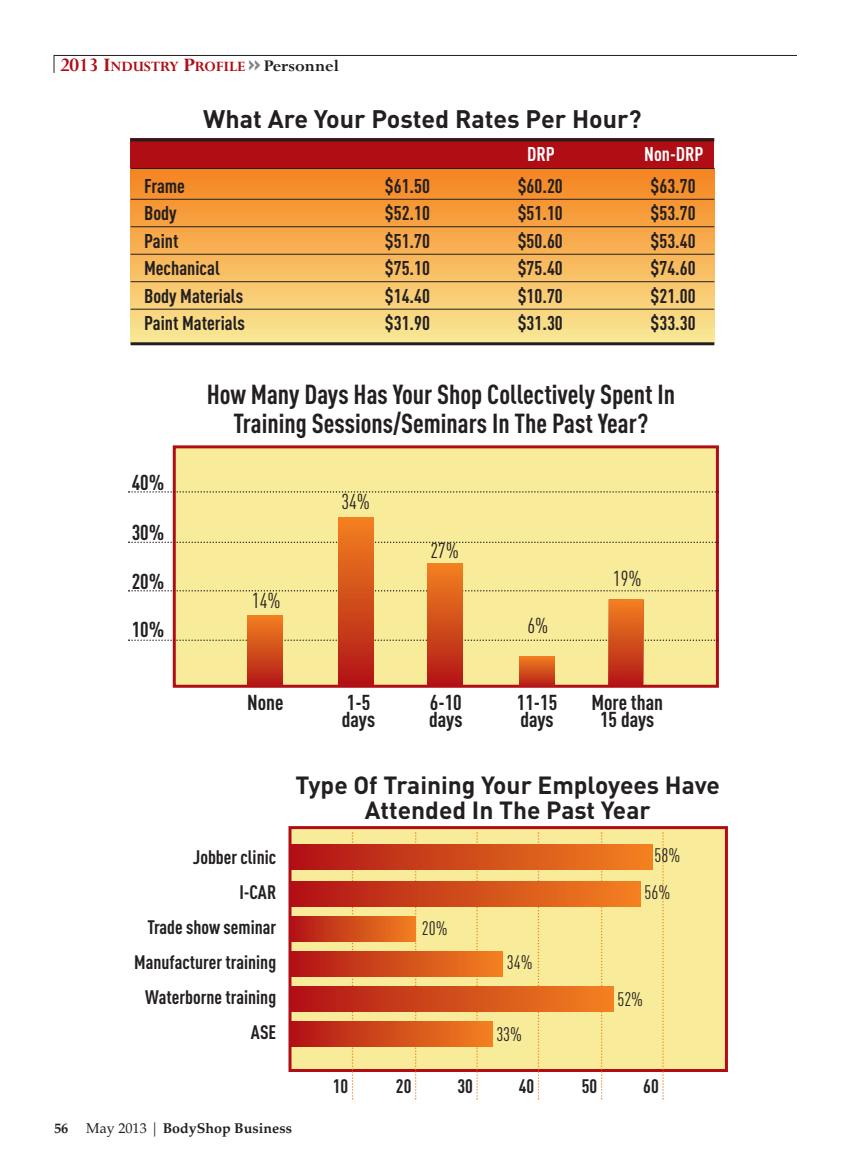
<style>
.page{position:relative;width:851px;height:1161px;background:#fff}
.page>*{position:absolute;margin:0;border:0;box-sizing:border-box;transform-origin:0 0}
.t1{font:700 27.15px/29.1px "DIN Cond";color:#231f20;text-align:center}
.t2{font:700 25.05px "DIN";color:#231f20}
.t3{font:700 24.6px/24.6px "DIN";color:#231f20;text-align:center}
.t4{font:700 21.3px/17.4px "DIN Cond";color:#231f20}
.t5{font:21.3px "DIN Cond";color:#231f20}
.t6{font:700 19.65px "DIN Cond";color:#231f20}
.t7{font:700 19.65px "DIN Cond";color:#fff}
.t8{font:700 19.35px/35.1px "DIN Cond";color:#231f20;text-align:right}
.t9{font:19.35px "DIN Cond";color:#231f20}
.t10{font:700 15.75px "Perpetua";color:#b00d15}
.t11{font:700 14.25px "Palatino";color:#231f20}
.s1{font-size:21px}
.s2{font-family:"DIN";font-size:21px;color:#808285}
.s3{font-size:18px;color:#231f20}
.s4{font-weight:400}
</style>
<div class="page">
<hr style="left:54px;top:55px;width:742px;height:1px;background:#231f20">
<svg style="left:54px;top:56px;width:1px;height:17px"></svg>
<div style="left:130px;top:138px;width:584px;height:30px;background:#b00d15"></div>
<div style="left:130px;top:169px;width:584px;height:174px;background:linear-gradient(to bottom,#f3811d,#f9e794)"></div>
<hr style="left:130px;top:138px;width:584px;height:3px;background:#231f20">
<hr style="left:130px;top:168px;width:584px;height:1px;background:#231f20">
<hr style="left:130px;top:199px;width:584px;height:1px;background:#231f20">
<hr style="left:130px;top:226px;width:584px;height:1px;background:#231f20">
<hr style="left:130px;top:254px;width:584px;height:1px;background:#231f20">
<hr style="left:130px;top:281px;width:584px;height:1px;background:#231f20">
<hr style="left:130px;top:309px;width:584px;height:1px;background:#231f20">
<hr style="left:130px;top:342px;width:584px;height:3px;background:#231f20">
<div style="left:176px;top:448px;width:540px;height:237px;background:#f8eb99"></div>
<div style="left:173px;top:445px;width:546px;height:243px;border:3px solid #b00d15"></div>
<svg style="left:128px;top:491px;width:590px;height:2px"></svg>
<svg style="left:128px;top:542px;width:590px;height:1px"></svg>
<svg style="left:128px;top:590px;width:590px;height:2px"></svg>
<svg style="left:338px;top:517px;width:35px;height:82px;background:#e2671d"></svg>
<div style="left:428px;top:564px;width:34px;height:123px;background:linear-gradient(to right,#e9701e,#e9701e)"></div>
<svg style="left:128px;top:599px;width:589px;height:88px"></svg>
<div style="left:291px;top:829px;width:434px;height:240px;background:#f8eb99"></div>
<div style="left:288px;top:826px;width:440px;height:246px;border:3px solid #b00d15"></div>
<svg style="left:352px;top:832px;width:1px;height:268px"></svg>
<svg style="left:415px;top:832px;width:1px;height:268px"></svg>
<svg style="left:476px;top:832px;width:2px;height:268px"></svg>
<svg style="left:537px;top:832px;width:2px;height:268px"></svg>
<svg style="left:601px;top:832px;width:1px;height:268px"></svg>
<svg style="left:662px;top:832px;width:1px;height:268px"></svg>
<div style="left:290px;top:845px;width:362px;height:24px;background:linear-gradient(to right,#b01316,#f28220)"></div>
<div style="left:290px;top:882px;width:350px;height:24px;background:linear-gradient(to right,#b01316,#f28220)"></div>
<div style="left:290px;top:917px;width:125px;height:24px;background:linear-gradient(to right,#b11416,#f18120)"></div>
<div style="left:290px;top:952px;width:213px;height:24px;background:linear-gradient(to right,#b01316,#f28320)"></div>
<div style="left:290px;top:987px;width:323px;height:25px;background:linear-gradient(to right,#b01316,#f28320)"></div>
<div style="left:290px;top:1022px;width:202px;height:25px;background:linear-gradient(to right,#b01316,#f28220)"></div>
<p class="t10" style="left:60px;top:60px;width:280px"><span class="s1">2013 I</span>NDUSTRY <span class="s1">P</span>ROFILE <span class="s2">»</span><span class="s3">Personnel</span></p>
<p class="t2" style="left:203px;top:105px;width:440px">What Are Your Posted Rates Per Hour?</p>
<p class="t7" style="left:527px;top:142px;width:29px">DRP</p>
<p class="t7" style="left:644px;top:142px;width:61px">Non-DRP</p>
<p class="t6" style="left:144px;top:174px;width:42px">Frame</p>
<p class="t6" style="left:385px;top:174px;width:47px">$61.50</p>
<p class="t6" style="left:517px;top:174px;width:47px">$60.20</p>
<p class="t6" style="left:650px;top:174px;width:47px">$63.70</p>
<p class="t6" style="left:144px;top:202px;width:34px">Body</p>
<p class="t6" style="left:385px;top:202px;width:47px">$52.10</p>
<p class="t6" style="left:517px;top:202px;width:47px">$51.10</p>
<p class="t6" style="left:650px;top:202px;width:47px">$53.70</p>
<p class="t6" style="left:144px;top:229px;width:36px">Paint</p>
<p class="t6" style="left:385px;top:229px;width:47px">$51.70</p>
<p class="t6" style="left:517px;top:229px;width:47px">$50.60</p>
<p class="t6" style="left:650px;top:229px;width:47px">$53.40</p>
<p class="t6" style="left:144px;top:257px;width:77px">Mechanical</p>
<p class="t6" style="left:385px;top:257px;width:47px">$75.10</p>
<p class="t6" style="left:517px;top:257px;width:47px">$75.40</p>
<p class="t6" style="left:650px;top:257px;width:47px">$74.60</p>
<p class="t6" style="left:144px;top:284px;width:101px">Body Materials</p>
<p class="t6" style="left:385px;top:284px;width:47px">$14.40</p>
<p class="t6" style="left:517px;top:284px;width:47px">$10.70</p>
<p class="t6" style="left:650px;top:284px;width:47px">$21.00</p>
<p class="t6" style="left:144px;top:312px;width:102px">Paint Materials</p>
<p class="t6" style="left:385px;top:312px;width:47px">$31.90</p>
<p class="t6" style="left:517px;top:312px;width:47px">$31.30</p>
<p class="t6" style="left:650px;top:312px;width:47px">$33.30</p>
<p class="t4" style="left:132px;top:473px;width:34px">40%</p>
<p class="t4" style="left:132px;top:523px;width:34px">30%</p>
<p class="t4" style="left:132px;top:572px;width:34px">20%</p>
<p class="t4" style="left:132px;top:620px;width:34px">10%</p>
<h1 class="t1" style="left:207px;top:379px;width:470px">How Many Days Has Your Shop Collectively Spent In<br>Training Sessions/Seminars In The Past Year?</h1>
<p class="t5" style="left:252px;top:588px;width:30px">14%</p>
<p class="t5" style="left:341px;top:489px;width:30px">34%</p>
<p class="t5" style="left:430px;top:537px;width:30px">27%</p>
<p class="t5" style="left:527px;top:613px;width:22px">6%</p>
<p class="t5" style="left:613px;top:565px;width:30px">19%</p>
<p class="t4" style="left:247px;top:693px;width:38px">None</p>
<p class="t4" style="left:342px;top:693px;width:35px">1-5 days</p>
<p class="t4" style="left:429px;top:693px;width:35px">6-10 days</p>
<p class="t4" style="left:516px;top:693px;width:42px">11-15 days</p>
<p class="t4" style="left:591px;top:693px;width:73px;text-align:center">More than<br>15 days</p>
<p class="t3" style="left:295px;top:773px;width:426px">Type Of Training Your Employees Have<br>Attended In The Past Year</p>
<p class="t8" style="left:134px;top:838px;width:143px">Jobber clinic<br>I-CAR<br>Trade show seminar<br>Manufacturer training<br>Waterborne training<br>ASE</p>
<p class="t11" style="left:54px;top:1123px;width:16px">56</p>
<p class="t11" style="left:86px;top:1123px;width:207px"><span class="s4">May 2013 |</span> BodyShop Business</p>
<p class="t9" style="left:654px;top:843px;width:27px">58%</p>
<p class="t9" style="left:422px;top:917px;width:27px">20%</p>
<p class="t9" style="left:507px;top:950px;width:27px">34%</p>
<p class="t9" style="left:496px;top:1022px;width:27px">33%</p>
<p class="t9" style="left:644px;top:880px;width:27px">56%</p>
<p class="t9" style="left:617px;top:987px;width:27px">52%</p>
<p class="t8" style="left:333px;top:1068px;width:17px">10</p>
<p class="t8" style="left:396px;top:1068px;width:17px">20</p>
<p class="t8" style="left:457px;top:1068px;width:17px">30</p>
<p class="t8" style="left:518px;top:1068px;width:17px">40</p>
<p class="t8" style="left:582px;top:1068px;width:17px">50</p>
<p class="t8" style="left:643px;top:1068px;width:17px">60</p>
</div>
